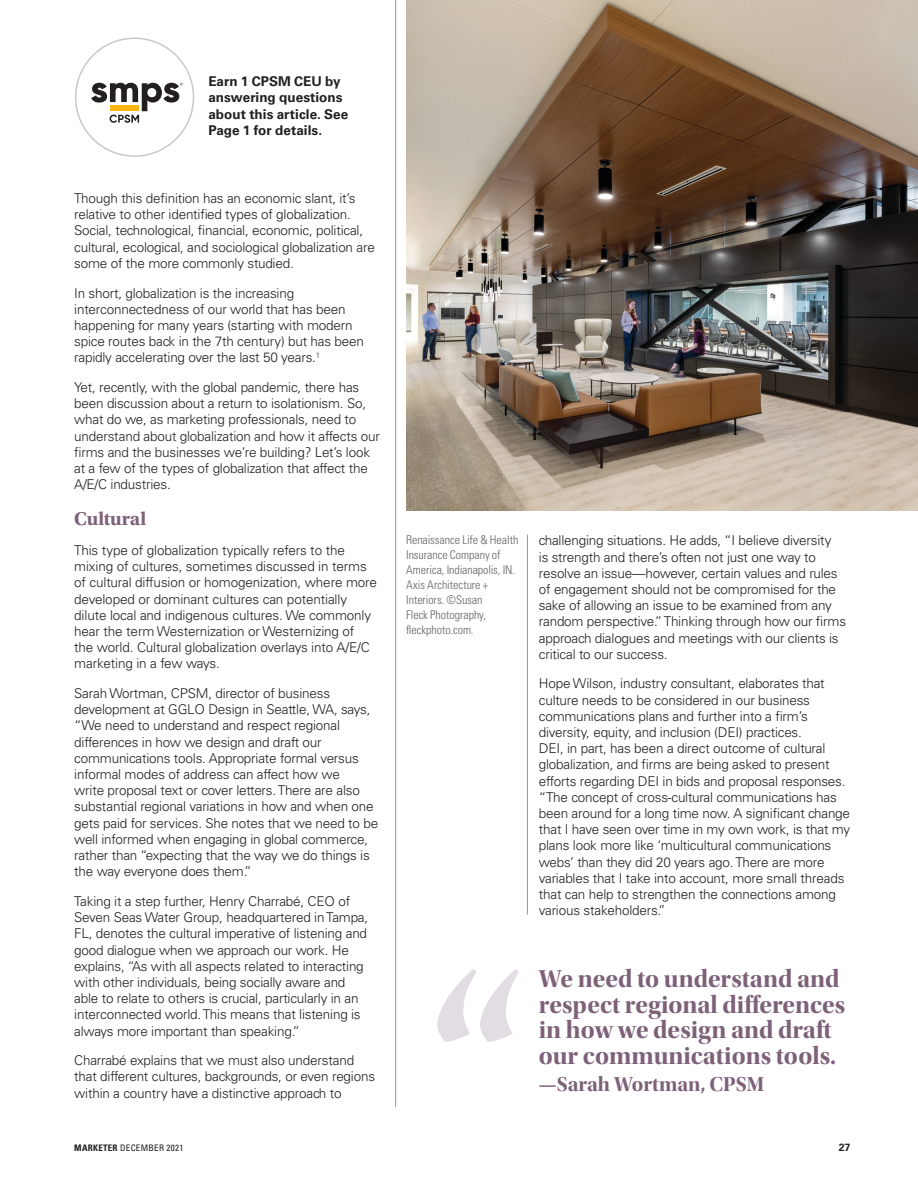
<style>
.page{position:relative;width:918px;height:1188px;background:#fff}
.page>*{position:absolute;margin:0;border:0;box-sizing:border-box;transform-origin:0 0}
.t1{font:25.5px/25.5px "Utopia Std Bold Disp";color:#7d6179}
.t2{font:21px "Utopia Std Bold Disp";color:#7d6179}
.t3{font:700 19.5px "Utopia Std";color:#7d6179}
.t4{font:300 13.5px/16.2px "Univers LT Std";letter-spacing:-.015em;color:#231f20}
.t5{font:700 13.5px/16.2px "Univers LT Std";color:#231f20}
.t6{font:300 condensed 12px/15px "Univers LT Std";letter-spacing:-.005em;color:#636466}
.t7{font:700 10.5px "Univers LT Std";color:#231f20}
.t8{font:condensed 9px "Univers LT Std";letter-spacing:.03em;color:#231f20}
.s1{font-weight:700}
</style>
<div class="page">
<img style="left:406px;top:0;width:512px;height:511px">
<hr style="left:395px;top:0;width:1px;height:1107px;background:#949698">
<hr style="left:527px;top:535px;width:1px;height:380px;background:#949698">
<svg style="left:437px;top:969px;width:82px;height:73px"></svg>
<div style="left:75px;top:38px;width:119px;height:119px;border:2px solid #c7c9cb;border-radius:50%"></div>
<svg style="left:91px;top:83px;width:92px;height:40px"></svg>
<p class="t5" style="left:208px;top:73px;width:141px">Earn 1 CPSM CEU by answering questions about this article. See<br>Page 1 for details.</p>
<p class="t4" style="left:74px;top:190px;width:302px">Though this definition has an economic slant, it’s relative to other identified types of globalization.<br>Social, technological, financial, economic, political, cultural, ecological, and sociological globalization are some of the more commonly studied.</p>
<p class="t4" style="left:74px;top:285px;width:291px">In short, globalization is the increasing interconnectedness of our world that has been happening for many years (starting with modern spice routes back in the 7th century) but has been rapidly accelerating over the last 50 years.<sup>1</sup></p>
<p class="t4" style="left:74px;top:379px;width:307px">Yet, recently, with the global pandemic, there has been discussion about a return to isolationism. So, what do we, as marketing professionals, need to understand about globalization and how it affects our firms and the businesses we’re building? Let’s look at a few of the types of globalization that affect the A/E/C industries.</p>
<h3 class="t3" style="left:74px;top:508px;width:73px">Cultural</h3>
<p class="t4" style="left:74px;top:542px;width:304px">This type of globalization typically refers to the mixing of cultures, sometimes discussed in terms of cultural diffusion or homogenization, where more developed or dominant cultures can potentially dilute local and indigenous cultures. We commonly hear the term Westernization or Westernizing of<br>the world. Cultural globalization overlays into A/E/C marketing in a few ways.</p>
<p class="t4" style="left:74px;top:685px;width:306px">Sarah Wortman, CPSM, director of business development at GGLO Design in Seattle, WA, says, “We need to understand and respect regional differences in how we design and draft our communications tools. Appropriate formal versus informal modes of address can affect how we<br>write proposal text or cover letters. There are also substantial regional variations in how and when one gets paid for services. She notes that we need to be well informed when engaging in global commerce, rather than “expecting that the way we do things is the way everyone does them.”</p>
<p class="t4" style="left:74px;top:893px;width:296px">Taking it a step further, Henry Charrabé, CEO of Seven Seas Water Group, headquartered in Tampa, FL, denotes the cultural imperative of listening and good dialogue when we approach our work. He explains, “As with all aspects related to interacting with other individuals, being socially aware and able to relate to others is crucial, particularly in an interconnected world. This means that listening is always more important than speaking.”</p>
<p class="t4" style="left:74px;top:1052px;width:302px">Charrabé explains that we must also understand that different cultures, backgrounds, or even regions within a country have a distinctive approach to</p>
<p class="t6" style="left:406px;top:533px;width:114px">Renaissance Life &amp; Health<br>Insurance Company of<br>America, Indianapolis, IN.<br>Axis Architecture +<br>Interiors. ©Susan<br>Fleck Photography, fleckphoto.com.</p>
<p class="t4" style="left:539px;top:533px;width:309px">challenging situations. He adds, “I believe diversity<br>is strength and there’s often not just one way to resolve an issue—however, certain values and rules of engagement should not be compromised for the sake of allowing an issue to be examined from any random perspective.” Thinking through how our firms approach dialogues and meetings with our clients is critical to our success.</p>
<p class="t4" style="left:539px;top:676px;width:313px">Hope Wilson, industry consultant, elaborates that culture needs to be considered in our business communications plans and further into a firm’s diversity, equity, and inclusion (DEI) practices.<br>DEI, in part, has been a direct outcome of cultural globalization, and firms are being asked to present efforts regarding DEI in bids and proposal responses. “The concept of cross-cultural communications has been around for a long time now. A significant change that I have seen over time in my own work, is that my plans look more like ‘multicultural communications webs’ than they did 20 years ago. There are more variables that I take into account, more small threads that can help to strengthen the connections among various stakeholders.”</p>
<h1 class="t1" style="left:539px;top:966px;width:308px">We need to understand and respect regional differences in how we design and draft our communications tools.</h1>
<h2 class="t2" style="left:539px;top:1072px;width:227px">—Sarah Wortman, CPSM</h2>
<p class="t8" style="left:74px;top:1142px;width:111px"><span class="s1">MARKETER</span> DECEMBER 2021</p>
<p class="t7" style="left:839px;top:1141px;width:13px">27</p>
</div>
